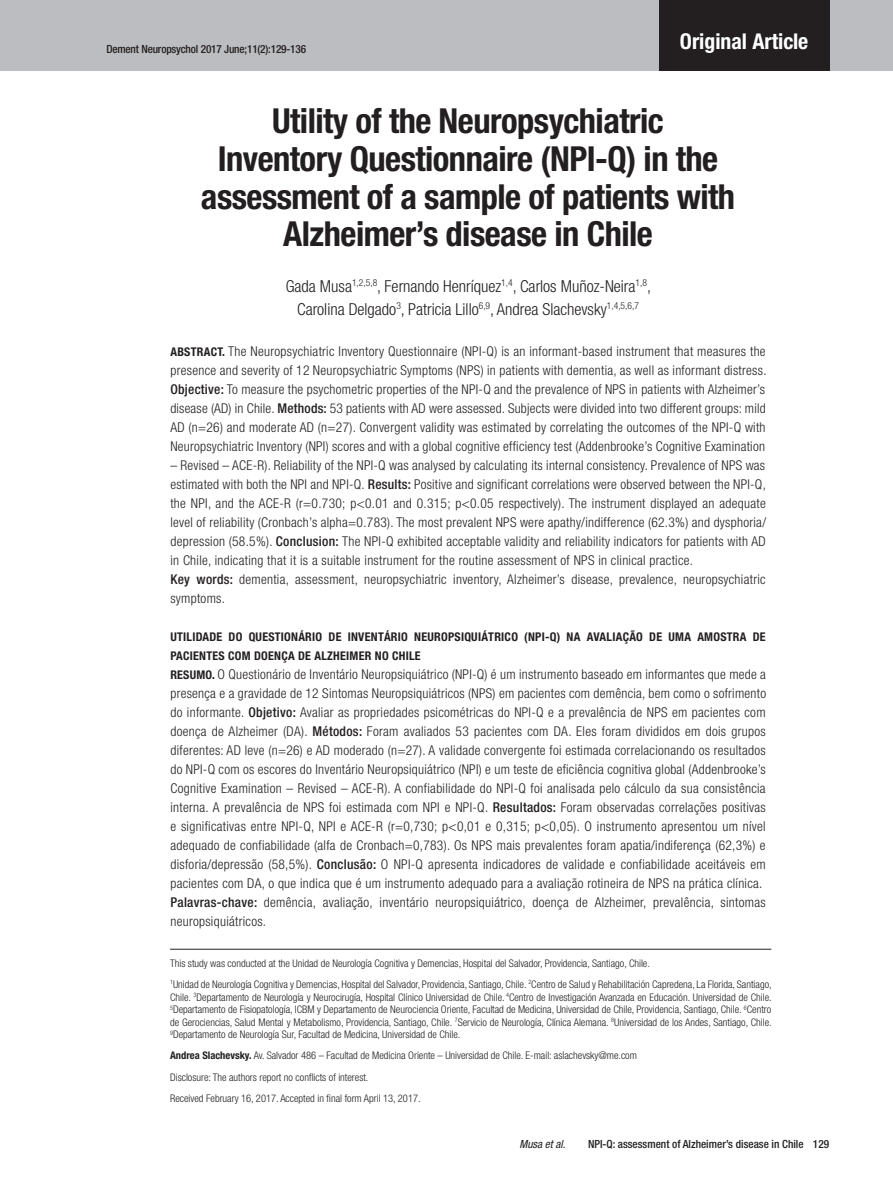
<style>
.page{position:relative;width:893px;height:1191px;background:#fff}
.page>*{position:absolute;margin:0;border:0;box-sizing:border-box;transform-origin:0 0}
.t1{font:700 condensed 34.5px/37.7px "Helvetica Neue";letter-spacing:-.015em;color:#231f20;text-align:center}
.t2{font:700 condensed 21.75px "Helvetica Neue";color:#fff}
.t3{font:300 condensed 16.5px/22.6px "Helvetica Neue";color:#231f20;text-align:center}
.t4{font:300 condensed 13.5px/18.9px "Helvetica Neue";letter-spacing:.02em;color:#231f20}
.t5{font:700 condensed 12px/18.9px "Helvetica Neue";letter-spacing:.02em;color:#231f20}
.t6{font:500 condensed 11.25px "Helvetica Neue";color:#231f20}
.t7{font:italic condensed 11.25px "Helvetica Neue";color:#231f20}
.t8{font:300 condensed 10.5px/21.1px "Helvetica Neue";color:#231f20}
.s1{font-weight:700;font-size:12px}
.s2{font-weight:500}
.s3{font-weight:700}
</style>
<div class="page">
<div style="left:0;top:0;width:893px;height:71px;background:#bcbdc0"></div>
<div style="left:659px;top:0;width:170px;height:71px;background:#231f20"></div>
<hr style="left:170px;top:949px;width:601px;height:1px;background:#231f20">
<p class="t6" style="left:106px;top:42px;width:201px">Dement Neuropsychol 2017 June;11(2):129-136</p>
<h2 class="t2" style="left:680px;top:28px;width:130px">Original Article</h2>
<h1 class="t1" style="left:201px;top:102px;width:536px">Utility of the Neuropsychiatric<br>Inventory Questionnaire (NPI-Q) in the assessment of a sample of patients with Alzheimer’s disease in Chile</h1>
<p class="t3" style="left:286px;top:274px;width:367px">Gada Musa<sup>1,2,5,8</sup>, Fernando Henríquez<sup>1,4</sup>, Carlos Muñoz-Neira<sup>1,8</sup>,<br>Carolina Delgado<sup>3</sup>, Patricia Lillo<sup>6,9</sup>, Andrea Slachevsky<sup>1,4,5,6,7</sup></p>
<p class="t4" style="left:170px;top:342px;width:598px;text-align:justify"><span class="s1">ABSTRACT.</span> The Neuropsychiatric Inventory Questionnaire (NPI-Q) is an informant-based instrument that measures the presence and severity of 12 Neuropsychiatric Symptoms (NPS) in patients with dementia, as well as informant distress.<br><span class="s2">Objective:</span> To measure the psychometric properties of the NPI-Q and the prevalence of NPS in patients with Alzheimer’s disease (AD) in Chile. <span class="s2">Methods:</span> 53 patients with AD were assessed. Subjects were divided into two different groups: mild AD (n=26) and moderate AD (n=27). Convergent validity was estimated by correlating the outcomes of the NPI-Q with Neuropsychiatric Inventory (NPI) scores and with a global cognitive efficiency test (Addenbrooke’s Cognitive Examination</p>
<p class="t4" style="left:170px;top:456px;width:597px">– Revised – ACE-R). Reliability of the NPI-Q was analysed by calculating its internal consistency. Prevalence of NPS was estimated with both the NPI and NPI-Q. <span class="s2">Results:</span> Positive and significant correlations were observed between the NPI-Q, the NPI, and the ACE-R (r=0.730; p&lt;0.01 and 0.315; p&lt;0.05 respectively). The instrument displayed an adequate level of reliability (Cronbach’s alpha=0.783). The most prevalent NPS were apathy/indifference (62.3%) and dysphoria/ depression (58.5%). <span class="s2">Conclusion:</span> The NPI-Q exhibited acceptable validity and reliability indicators for patients with AD in Chile, indicating that it is a suitable instrument for the routine assessment of NPS in clinical practice.<br><span class="s2">Key words:</span> dementia, assessment, neuropsychiatric inventory, Alzheimer’s disease, prevalence, neuropsychiatric symptoms.</p>
<p class="t5" style="left:170px;top:627px;width:597px">UTILIDADE DO QUESTIONÁRIO DE INVENTÁRIO NEUROPSIQUIÁTRICO (NPI-Q) NA AVALIAÇÃO DE UMA AMOSTRA DE<br>PACIENTES COM DOENÇA DE ALZHEIMER NO CHILE</p>
<p class="t4" style="left:170px;top:664px;width:597px"><span class="s1">RESUMO.</span> O Questionário de Inventário Neuropsiquiátrico (NPI-Q) é um instrumento baseado em informantes que mede a presença e a gravidade de 12 Sintomas Neuropsiquiátricos (NPS) em pacientes com demência, bem como o sofrimento do informante. <span class="s2">Objetivo:</span> Avaliar as propriedades psicométricas do NPI-Q e a prevalência de NPS em pacientes com doença de Alzheimer (DA). <span class="s2">Métodos:</span> Foram avaliados 53 pacientes com DA. Eles foram divididos em dois grupos diferentes: AD leve (n=26) e AD moderado (n=27). A validade convergente foi estimada correlacionando os resultados do NPI-Q com os escores do Inventário Neuropsiquiátrico (NPI) e um teste de eficiência cognitiva global (Addenbrooke’s Cognitive Examination – Revised – ACE-R). A confiabilidade do NPI-Q foi analisada pelo cálculo da sua consistência interna. A prevalência de NPS foi estimada com NPI e NPI-Q. <span class="s2">Resultados:</span> Foram observadas correlações positivas e significativas entre NPI-Q, NPI e ACE-R (r=0,730; p&lt;0,01 e 0,315; p&lt;0,05). O instrumento apresentou um nível adequado de confiabilidade (alfa de Cronbach=0,783). Os NPS mais prevalentes foram apatia/indiferença (62,3%) e disforia/depressão (58,5%). <span class="s2">Conclusão:</span> O NPI-Q apresenta indicadores de validade e confiabilidade aceitáveis em pacientes com DA, o que indica que é um instrumento adequado para a avaliação rotineira de NPS na prática clínica.<br><span class="s2">Palavras-chave:</span> demência, avaliação, inventário neuropsiquiátrico, doença de Alzheimer, prevalência, sintomas neuropsiquiátricos.</p>
<p class="t8" style="left:170px;top:952px;width:603px">This study was conducted at the Unidad de Neurología Cognitiva y Demencias, Hospital del Salvador, Providencia, Santiago, Chile.<br><sup>1</sup>Unidad de Neurología Cognitiva y Demencias, Hospital del Salvador, Providencia, Santiago, Chile. <sup>2</sup>Centro de Salud y Rehabilitación Capredena, La Florida, Santiago,</p>
<p class="t8" style="left:170px;top:990px;width:603px;line-height:12.6px;text-align:justify">Chile. <sup>3</sup>Departamento de Neurología y Neurocirugía, Hospital Clínico Universidad de Chile. <sup>4</sup>Centro de Investigación Avanzada en Educación. Universidad de Chile.<br><sup>5</sup>Departamento de Fisiopatología, ICBM y Departamento de Neurociencia Oriente, Facultad de Medicina, Universidad de Chile, Providencia, Santiago, Chile. <sup>6</sup>Centro de Gerociencias, Salud Mental y Metabolismo, Providencia, Santiago, Chile. <sup>7</sup>Servicio de Neurología, Clínica Alemana. <sup>8</sup>Universidad de los Andes, Santiago, Chile.<br><sup>9</sup>Departamento de Neurología Sur, Facultad de Medicina, Universidad de Chile.</p>
<p class="t8" style="left:170px;top:1045px;width:468px"><span class="s3">Andrea Slachevsky.</span> Av. Salvador 486 – Facultad de Medicina Oriente – Universidad de Chile. E-mail: aslachevsky@me.com<br>Disclosure: The authors report no conflicts of interest.<br>Received February 16, 2017. Accepted in final form April 13, 2017.</p>
<p class="t7" style="left:520px;top:1138px;width:48px">Musa et al.</p>
<p class="t6" style="left:588px;top:1137px;width:243px">NPI-Q: assessment of Alzheimer’s disease in Chile 129</p>
</div>
